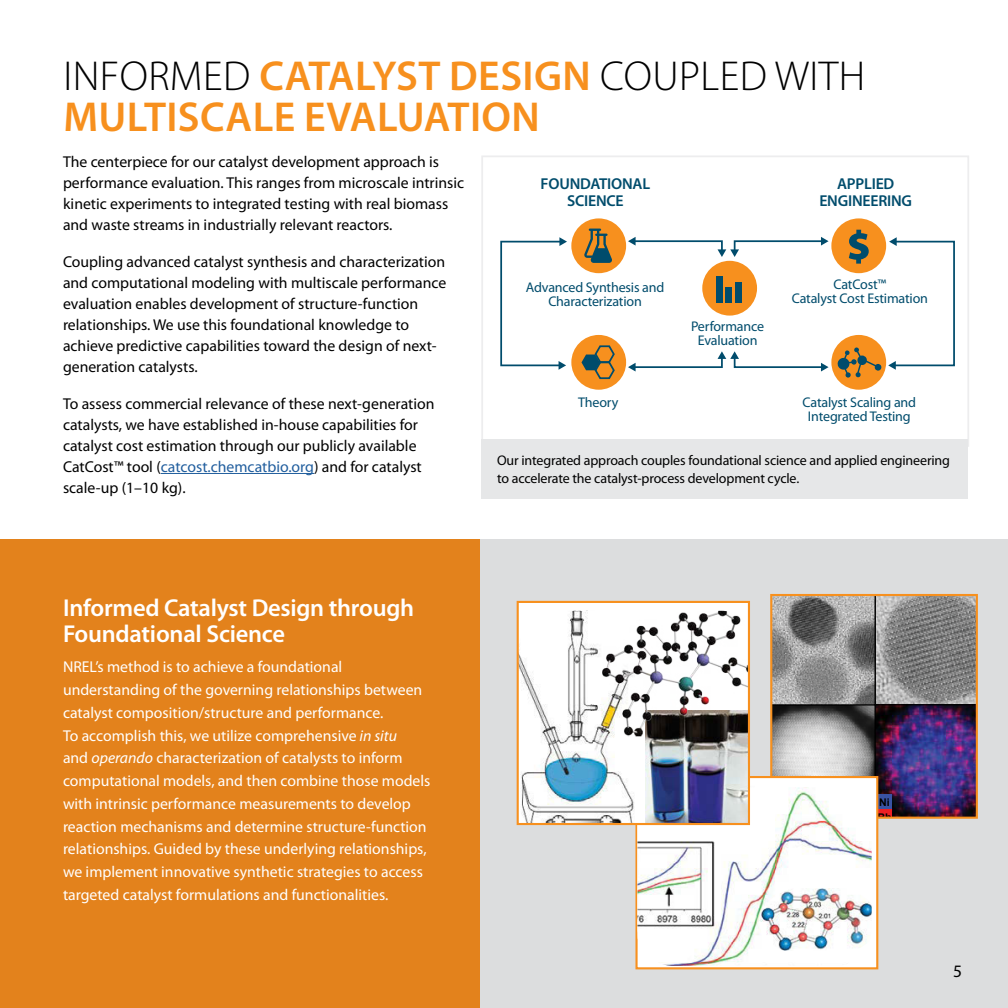
<style>
.page{position:relative;width:1008px;height:1008px;background:#fff}
.page>*{position:absolute;margin:0;border:0;box-sizing:border-box;transform-origin:0 0}
.Body_-_9pt_-_regular{font:600 42px/40.2px "Myriad Pro";letter-spacing:.01em;color:#f7901e}
.body__indent-bullets{font:600 24.5px/26.2px "Myriad Pro";letter-spacing:-.01em;color:#fff}
.t1{font:17.5px "Myriad Pro";color:#000}
.Body_-_9pt_-_regular-2{font:15.75px/21px "Myriad Pro";color:#000}
.body__indent-bullets-2{font:15.75px/22.8px "Myriad Pro";color:#fff}
.t2{font:600 15.75px/17.5px "Myriad Pro";letter-spacing:-.015em;color:#004c6c;text-align:center}
.t3{font:14px/14px "Myriad Pro";letter-spacing:-.015em;color:#004c6c;text-align:center}
.body__indent-bullets-3{font:14px/17.5px "Myriad Pro";letter-spacing:-.01em;color:#000}
.t4{font:700 10.5px/15.6px "Arial";color:#000}
.s1{font-weight:300;color:#000}
.s2{color:#215e9e}
.s3{font-style:italic}
</style>
<div class="page">
<div style="left:0;top:539px;width:1008px;height:469px;background:#e3821c"></div>
<div style="left:480px;top:539px;width:528px;height:469px;background:#dcddde"></div>
<hr style="left:161px;top:473px;width:153px;height:1px;background:#215e9e">
<div style="left:571px;top:218px;width:55px;height:55px;background:#f7901e;border-radius:50%"></div>
<svg style="left:584px;top:229px;width:28px;height:34px"></svg>
<div style="left:571px;top:335px;width:55px;height:55px;background:#f7901e;border-radius:50%"></div>
<svg style="left:582px;top:345px;width:33px;height:35px"></svg>
<div style="left:702px;top:261px;width:55px;height:55px;background:#f7901e;border-radius:50%"></div>
<div style="left:716px;top:276px;width:7px;height:27px;background:#004c6c"></div>
<div style="left:726px;top:288px;width:6px;height:15px;background:#004c6c"></div>
<div style="left:735px;top:283px;width:7px;height:20px;background:#004c6c"></div>
<div style="left:831px;top:335px;width:55px;height:55px;background:#f7901e;border-radius:50%"></div>
<svg style="left:837px;top:348px;width:45px;height:30px"></svg>
<div style="left:831px;top:218px;width:55px;height:55px;background:#f7901e;border-radius:50%"></div>
<svg style="left:849px;top:230px;width:20px;height:34px"></svg>
<svg style="left:500px;top:237px;width:67px;height:133px"></svg>
<svg style="left:888px;top:237px;width:67px;height:133px"></svg>
<svg style="left:628px;top:351px;width:201px;height:21px"></svg>
<svg style="left:628px;top:237px;width:201px;height:20px"></svg>
<div style="left:481px;top:155px;width:488px;height:292px;border:2px solid #ededee"></div>
<div style="left:481px;top:439px;width:487px;height:60px;background:#e6e7e8"></div>
<img style="left:773px;top:597px;width:202px;height:219px">
<div style="left:877px;top:794px;width:15px;height:16px;background:#3953a4"></div>
<div style="left:877px;top:810px;width:15px;height:8px;background:#ed1f24"></div>
<div style="left:770px;top:594px;width:208px;height:225px;border:2px solid #f7901e"></div>
<div style="left:635px;top:776px;width:243px;height:193px;border:2px solid #f7901e"></div>
<img style="left:638px;top:786px;width:234px;height:180px">
<img style="left:759px;top:888px;width:113px;height:63px">
<div style="left:518px;top:602px;width:231px;height:222px;background:#fff"></div>
<img style="left:520px;top:611px;width:114px;height:211px">
<img style="left:646px;top:736px;width:101px;height:86px">
<img style="left:602px;top:611px;width:145px;height:125px">
<div style="left:517px;top:601px;width:233px;height:224px;border:2px solid #f7901e"></div>
<p class="Body_-_9pt_-_regular" style="left:63px;top:55px;width:803px"><span class="s1">INFORMED</span> CATALYST DESIGN <span class="s1">COUPLED WITH<br></span>MULTISCALE EVALUATION</p>
<p class="Body_-_9pt_-_regular-2" style="left:63px;top:151px;width:403px">The centerpiece for our catalyst development approach is performance evaluation. This ranges from microscale intrinsic kinetic experiments to integrated testing with real biomass and waste streams in industrially relevant reactors.</p>
<p class="Body_-_9pt_-_regular-2" style="left:63px;top:251px;width:385px">Coupling advanced catalyst synthesis and characterization and computational modeling with multiscale performance evaluation enables development of structure-function relationships. We use this foundational knowledge to achieve predictive capabilities toward the design of next&shy;generation catalysts.</p>
<p class="Body_-_9pt_-_regular-2" style="left:63px;top:393px;width:373px">To assess commercial relevance of these next-generation catalysts, we have established in-house capabilities for catalyst cost estimation through our publicly available CatCost™ tool (<span class="s2">catcost.chemcatbio.org</span>) and for catalyst scale-up (1–10 kg).</p>
<p class="t2" style="left:541px;top:174px;width:111px">FOUNDATIONAL<br>SCIENCE</p>
<p class="t2" style="left:819px;top:174px;width:94px">APPLIED<br>ENGINEERING</p>
<p class="t3" style="left:792px;top:277px;width:138px">CatCost™<br>Catalyst Cost Estimation</p>
<p class="t3" style="left:526px;top:280px;width:140px">Advanced Synthesis and<br>Characterization</p>
<p class="t3" style="left:691px;top:319px;width:75px">Performance<br>Evaluation</p>
<p class="t3" style="left:578px;top:395px;width:42px">Theory</p>
<p class="t3" style="left:803px;top:395px;width:115px">Catalyst Scaling and<br>Integrated Testing</p>
<p class="body__indent-bullets-3" style="left:497px;top:452px;width:455px">Our integrated approach couples foundational science and applied engineering to accelerate the catalyst-process development cycle.</p>
<p class="body__indent-bullets" style="left:63px;top:594px;width:353px">Informed Catalyst Design through<br>Foundational Science</p>
<p class="body__indent-bullets-2" style="left:63px;top:656px;width:369px">NREL’s method is to achieve a foundational understanding of the governing relationships between catalyst composition/structure and performance.<br>To accomplish this, we utilize comprehensive <span class="s3">in situ<br></span>and <span class="s3">operando</span> characterization of catalysts to inform computational models, and then combine those models with intrinsic performance measurements to develop reaction mechanisms and determine structure-function relationships. Guided by these underlying relationships, we implement innovative synthetic strategies to access targeted catalyst formulations and functionalities.</p>
<p class="t4" style="left:877px;top:794px;width:16px">Ni<br>Rh</p>
<p class="t1" style="left:953px;top:960px;width:10px">5</p>
</div>
